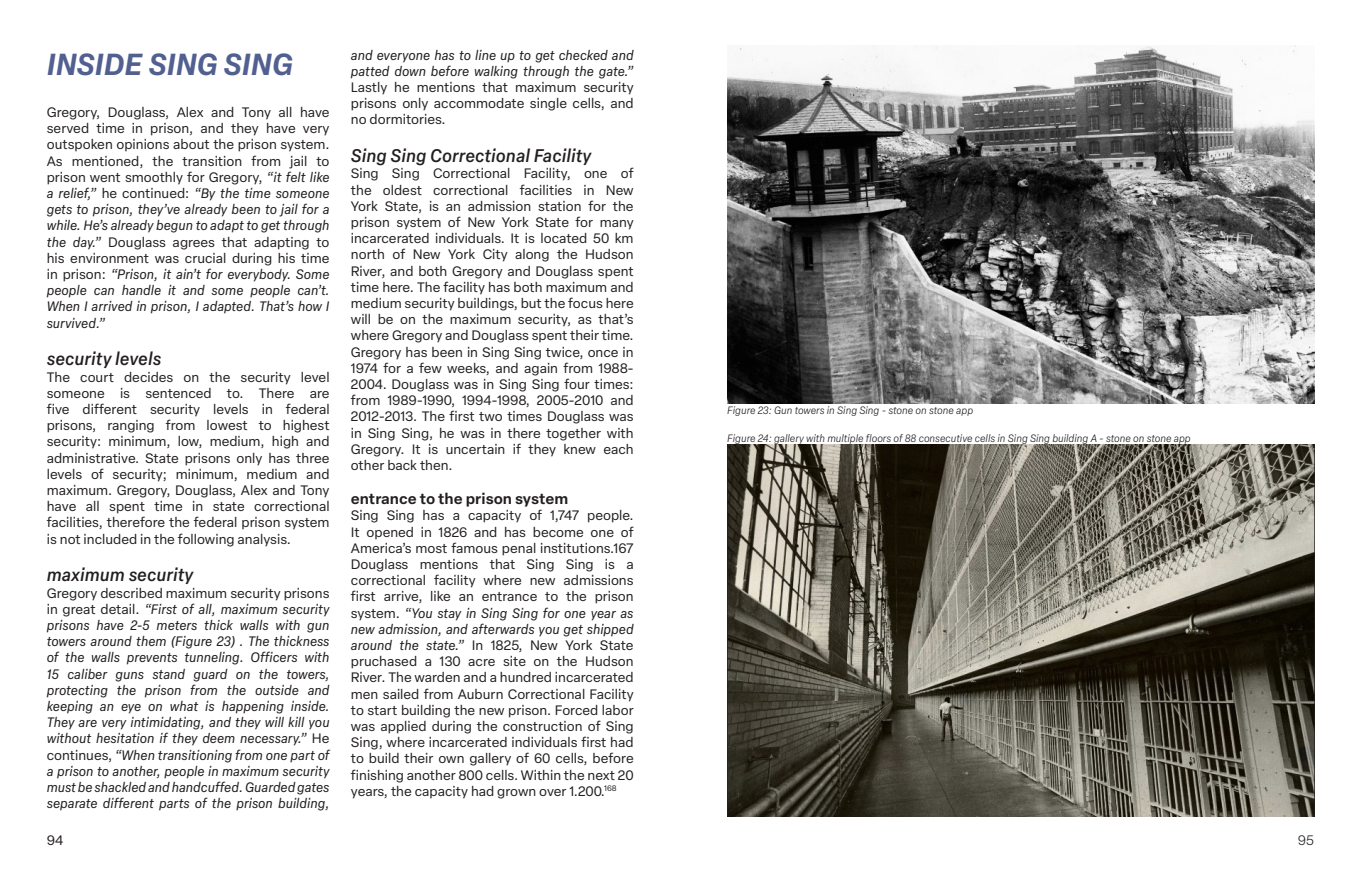
<style>
.page{position:relative;width:1361px;height:893px;background:#fff}
.page>*{position:absolute;margin:0;border:0;box-sizing:border-box;transform-origin:0 0}
.t1{font:italic 600 30px "Elza Text";color:#516090}
.tekst{font:italic 500 18px "Elza Text";color:#231f20}
.tekst-2{font:600 15px "Elza Text";color:#231f20}
.tekst_italic{font:13.5px/16.2px "Elza Text";color:#231f20;text-align:justify}
.tekst-3{font:13.5px/16.2px "Elza Text";color:#231f20;text-align:justify}
.tekst_italic-2{font:italic 13.5px/16.2px "Elza Text";color:#231f20;text-align:justify}
.t2{font:300 13.5px "Elza Text";color:#231f20}
.No_Spacing{font:italic 300 10.5px "Elza Text";color:#231f20}
.s1{font-style:italic}
.s2{font-style:normal}
</style>
<div class="page">
<img style="left:727px;top:444px;width:587px;height:372px">
<img style="left:727px;top:46px;width:587px;height:358px">
<p class="t1" style="left:47px;top:41px;width:247px">INSIDE SING SING</p>
<p class="tekst_italic" style="left:47px;top:103px;width:284px">Gregory, Douglass, Alex and Tony all have served time in prison, and they have very outspoken opinions about the prison system.<br>As mentioned, the transition from jail to prison went smoothly for Gregory, <span class="s1">“it felt like a relief,”</span> he continued: <span class="s1">“By the time someone gets to prison, they’ve already been to jail for a while. He’s already begun to adapt to get through the day.”</span> Douglass agrees that adapting to his environment was crucial during his time in prison: <span class="s1">“Prison, it ain’t for everybody. Some people can handle it and some people can’t.<br>When I arrived in prison, I adapted. That’s how I survived.”</span></p>
<p class="tekst" style="left:47px;top:345px;width:116px">security levels</p>
<p class="tekst-3" style="left:47px;top:368px;width:284px">The court decides on the security level someone is sentenced to. There are five different security levels in federal prisons, ranging from lowest to highest security: minimum, low, medium, high and administrative. State prisons only has three levels of security; minimum, medium and maximum. Gregory, Douglass, Alex and Tony have all spent time in state correctional facilities, therefore the federal prison system is not included in the following analysis.</p>
<p class="tekst" style="left:47px;top:561px;width:148px">maximum security</p>
<p class="tekst_italic-2" style="left:47px;top:584px;width:284px"><span class="s2">Gregory described maximum security prisons in great detail.</span> “First of all, maximum security prisons have 2-5 meters thick walls with gun towers around them (Figure 23) . The thickness of the walls prevents tunneling. Officers with 15 caliber guns stand guard on the towers, protecting the prison from the outside and keeping an eye on what is happening inside.<br>They are very intimidating, and they will kill you without hesitation if they deem necessary.” <span class="s2">He continues,</span> “When transitioning from one part of a prison to another, people in maximum security must be shackled and handcuffed. Guarded gates separate different parts of the prison building,</p>
<p class="tekst_italic" style="left:351px;top:46px;width:284px"><span class="s1">and everyone has to line up to get checked and patted down before walking through the gate.” </span>Lastly he mentions that maximum security prisons only accommodate single cells, and no dormitories.</p>
<p class="tekst" style="left:351px;top:142px;width:242px">Sing Sing Correctional Facility</p>
<p class="tekst-3" style="left:351px;top:165px;width:284px">Sing Sing Correctional Facility, one of the oldest correctional facilities in New York State, is an admission station for the prison system of New York State for many incarcerated individuals. It is located 50 km north of New York City along the Hudson River, and both Gregory and Douglass spent time here. The facility has both maximum and medium security buildings, but the focus here will be on the maximum security, as that’s where Gregory and Douglass spent their time.<br>Gregory has been in Sing Sing twice, once in 1974 for a few weeks, and again from 1988- 2004. Douglass was in Sing Sing four times: from 1989-1990, 1994-1998, 2005-2010 and 2012-2013. The first two times Douglass was in Sing Sing, he was in there together with Gregory. It is uncertain if they knew each other back then.</p>
<p class="tekst-2" style="left:351px;top:487px;width:219px">entrance to the prison system</p>
<p class="tekst_italic" style="left:351px;top:507px;width:284px">Sing Sing has a capacity of 1,747 people.<br>It opened in 1826 and has become one of America’s most famous penal institutions.167<br>Douglass mentions that Sing Sing is a correctional facility where new admissions first arrive, like an entrance to the prison system. <span class="s1">“You stay in Sing Sing for one year as new admission, and afterwards you get shipped around the state.”</span> In 1825, New York State pruchased a 130 acre site on the Hudson River. The warden and a hundred incarcerated men sailed from Auburn Correctional Facility to start building the new prison. Forced labor was applied during the construction of Sing Sing, where incarcerated individuals first had to build their own gallery of 60 cells, before finishing another 800 cells. Within the next 20 years, the capacity had grown over 1.200.<sup>168</sup></p>
<p class="No_Spacing" style="left:727px;top:403px;width:247px">Figure 23: Gun towers in Sing Sing - stone on stone app</p>
<p class="No_Spacing" style="left:727px;top:430px;width:465px">Figure 24: gallery with multiple floors of 88 consecutive cells in Sing Sing building A - stone on stone app</p>
<p class="tekst_italic" style="left:47px;top:832px;width:18px">94</p>
<p class="t2" style="left:1298px;top:831px;width:18px">95</p>
</div>
